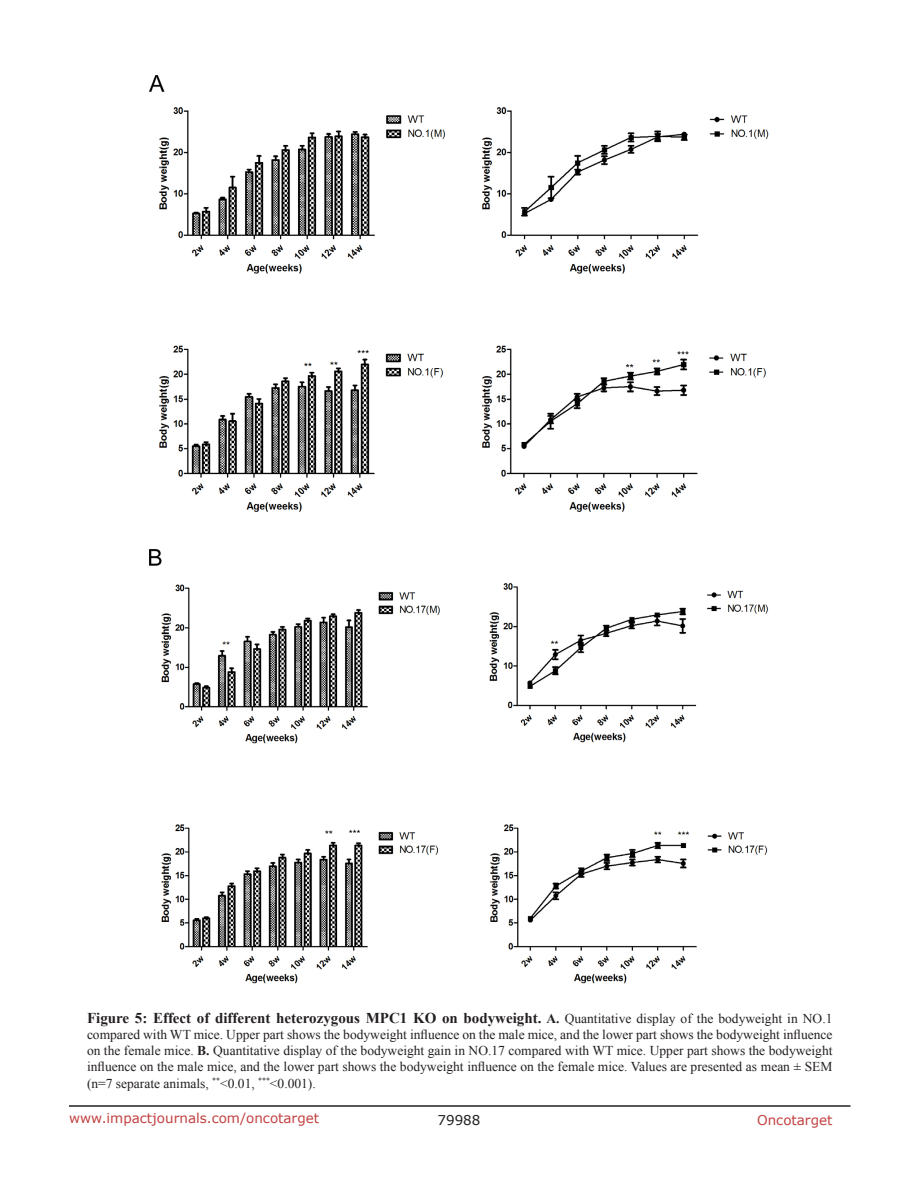
<style>
.page{position:relative;width:918px;height:1188px;background:#fff}
.page>*{position:absolute;margin:0;border:0;box-sizing:border-box;transform-origin:0 0}
.figuretext{font:700 15px "Times New Roman";color:#231f20}
.figuretext-2{font:13.5px/16.2px "Times New Roman";color:#231f20;text-align:justify}
.t1{font:13.5px "Verdana";color:#c24141}
.t2{font:13.5px "Verdana";color:#231f20}
.s1{font-size:13.5px}
.s2{font-weight:400;font-size:13.5px}
.s3{font-weight:700}
</style>
<div class="page">
<hr style="left:69px;top:1105px;width:781px;height:2px;background:#231f20">
<img style="left:150px;top:76px;width:619px;height:436px">
<img style="left:150px;top:550px;width:618px;height:434px">
<p class="figuretext" style="left:87px;top:1007px;width:747px">Figure 5: Effect of different heterozygous MPC1 KO on bodyweight. <span class="s1">A.</span> <span class="s2">Quantitative display of the bodyweight in NO.1</span></p>
<p class="figuretext-2" style="left:87px;top:1026px;width:747px">compared with WT mice. Upper part shows the bodyweight influence on the male mice, and the lower part shows the bodyweight influence on the female mice. <span class="s3">B.</span> Quantitative display of the bodyweight gain in NO.17 compared with WT mice. Upper part shows the bodyweight influence on the male mice, and the lower part shows the bodyweight influence on the female mice. Values are presented as mean ± SEM (n=7 separate animals, <sup>**</sup>&lt;0.01, <sup>***</sup>&lt;0.001).</p>
<p class="t1" style="left:69px;top:1109px;width:252px">www.impactjournals.com/oncotarget</p>
<p class="t2" style="left:438px;top:1111px;width:44px">79988</p>
<p class="t1" style="left:757px;top:1111px;width:77px">Oncotarget</p>
</div>
